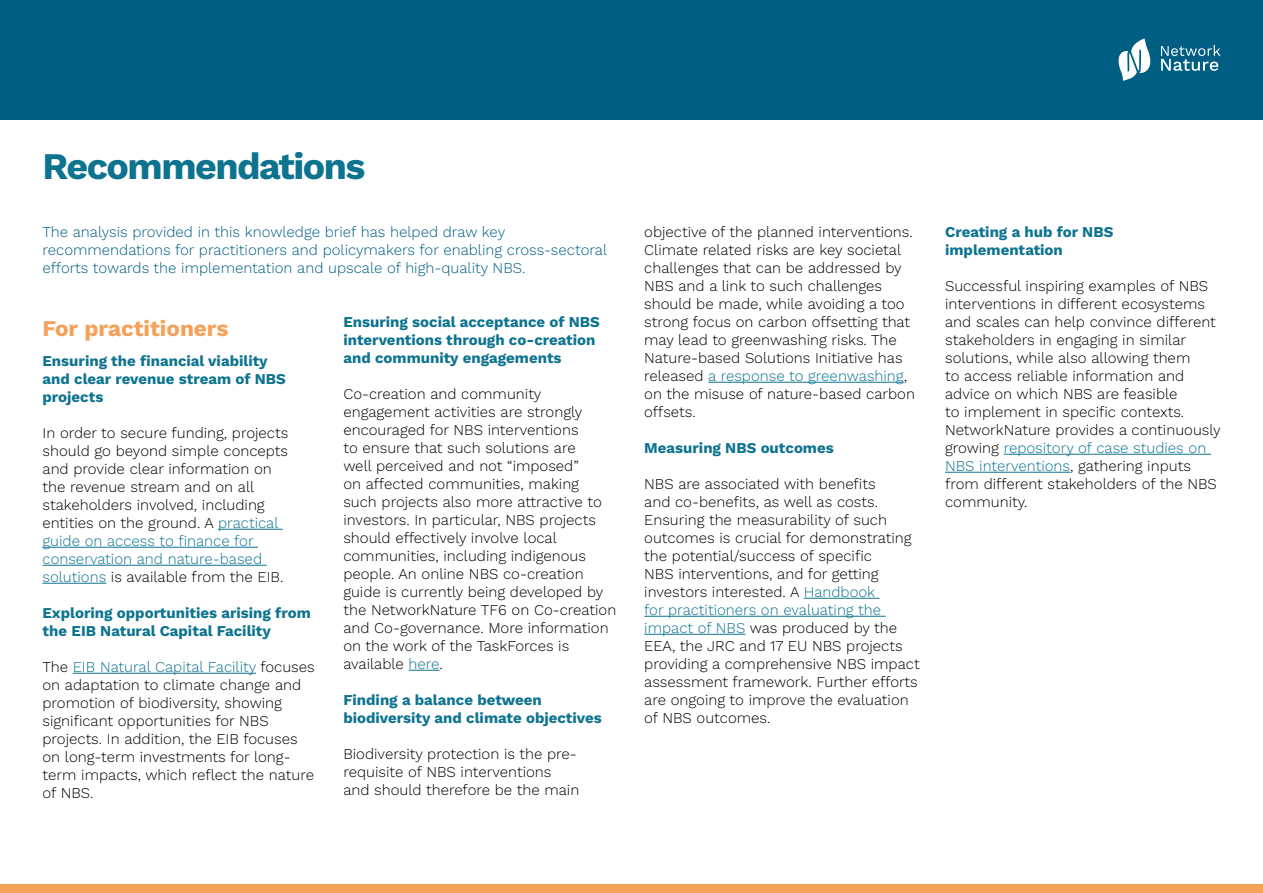
<style>
.page{position:relative;width:1263px;height:893px;background:#fff}
.page>*{position:absolute;margin:0;border:0;box-sizing:border-box;transform-origin:0 0}
.H01{font:700 37.5px "Work Sans";letter-spacing:-.04em;color:#0d738f}
.H02{font:700 22.5px "Work Sans";color:#f6a15a}
.RAW{font:300 15px/18px "Work Sans";color:#000}
.RAW-2{font:700 15px/18px "Work Sans";color:#0d738f}
.RAW-3{font:300 15px/18px "Work Sans";color:#005e82}
.s1{color:#0d738f}
</style>
<div class="page">
<div style="left:0;top:0;width:1263px;height:119px;background:#005e82"></div>
<div style="left:0;top:884px;width:1263px;height:9px;background:#f6a15a"></div>
<svg style="left:1161px;top:45px;width:59px;height:26px"></svg>
<svg style="left:1118px;top:38px;width:33px;height:43px"></svg>
<hr style="left:218px;top:529px;width:65px;height:1px;background:#0d738f">
<hr style="left:43px;top:547px;width:215px;height:1px;background:#0d738f">
<hr style="left:43px;top:565px;width:224px;height:1px;background:#0d738f">
<hr style="left:43px;top:583px;width:63px;height:1px;background:#0d738f">
<hr style="left:73px;top:673px;width:183px;height:1px;background:#0d738f">
<hr style="left:409px;top:670px;width:31px;height:1px;background:#0d738f">
<hr style="left:708px;top:382px;width:196px;height:1px;background:#0d738f">
<hr style="left:804px;top:598px;width:75px;height:1px;background:#0d738f">
<hr style="left:644px;top:616px;width:242px;height:1px;background:#0d738f">
<hr style="left:644px;top:634px;width:101px;height:1px;background:#0d738f">
<hr style="left:1004px;top:454px;width:207px;height:1px;background:#0d738f">
<hr style="left:945px;top:472px;width:125px;height:1px;background:#0d738f">
<p class="H01" style="left:43px;top:138px;width:325px">Recommendations</p>
<p class="RAW-3" style="left:43px;top:222px;width:566px">The analysis provided in this knowledge brief has helped draw key recommendations for practitioners and policymakers for enabling cross-sectoral efforts towards the implementation and upscale of high-quality NBS.</p>
<p class="H02" style="left:43px;top:311px;width:187px">For practitioners</p>
<p class="RAW-2" style="left:43px;top:351px;width:245px">Ensuring the financial viability and clear revenue stream of NBS projects</p>
<p class="RAW" style="left:43px;top:423px;width:247px">In order to secure funding, projects should go beyond simple concepts and provide clear information on the revenue stream and on all stakeholders involved, including entities on the ground. A <span class="s1">practical guide on access to finance for conservation and nature-based solutions</span> is available from the EIB.</p>
<p class="RAW-2" style="left:43px;top:603px;width:270px">Exploring opportunities arising from the EIB Natural Capital Facility</p>
<p class="RAW" style="left:43px;top:657px;width:274px">The <span class="s1">EIB Natural Capital Facility</span> focuses on adaptation to climate change and promotion of biodiversity, showing significant opportunities for NBS projects. In addition, the EIB focuses on long-term investments for long&shy;term impacts, which reflect the nature of NBS.</p>
<p class="RAW-2" style="left:343px;top:312px;width:258px">Ensuring social acceptance of NBS interventions through co-creation and community engagements</p>
<p class="RAW" style="left:343px;top:384px;width:274px">Co-creation and community engagement activities are strongly encouraged for NBS interventions<br>to ensure that such solutions are<br>well perceived and not “imposed”<br>on affected communities, making<br>such projects also more attractive to investors. In particular, NBS projects should effectively involve local communities, including indigenous people. An online NBS co-creation guide is currently being developed by the NetworkNature TF6 on Co-creation and Co-governance. More information on the work of the TaskForces is available <span class="s1">here</span>.</p>
<p class="RAW-2" style="left:343px;top:690px;width:260px">Finding a balance between biodiversity and climate objectives</p>
<p class="RAW" style="left:343px;top:744px;width:237px">Biodiversity protection is the pre&shy;requisite of NBS interventions and should therefore be the main</p>
<p class="RAW" style="left:644px;top:222px;width:272px">objective of the planned interventions.<br>Climate related risks are key societal challenges that can be addressed by NBS and a link to such challenges should be made, while avoiding a too strong focus on carbon offsetting that may lead to greenwashing risks. The Nature-based Solutions Initiative has released <span class="s1">a response to greenwashing</span>, on the misuse of nature-based carbon offsets.</p>
<p class="RAW-2" style="left:644px;top:438px;width:191px">Measuring NBS outcomes</p>
<p class="RAW" style="left:644px;top:474px;width:277px">NBS are associated with benefits<br>and co-benefits, as well as costs.<br>Ensuring the measurability of such outcomes is crucial for demonstrating the potential/success of specific<br>NBS interventions, and for getting investors interested. A <span class="s1">Handbook<br>for practitioners on evaluating the impact of NBS</span> was produced by the EEA, the JRC and 17 EU NBS projects providing a comprehensive NBS impact assessment framework. Further efforts are ongoing to improve the evaluation of NBS outcomes.</p>
<p class="RAW-2" style="left:945px;top:222px;width:170px">Creating a hub for NBS implementation</p>
<p class="RAW" style="left:945px;top:276px;width:277px">Successful inspiring examples of NBS interventions in different ecosystems and scales can help convince different stakeholders in engaging in similar solutions, while also allowing them<br>to access reliable information and advice on which NBS are feasible<br>to implement in specific contexts.<br>NetworkNature provides a continuously growing <span class="s1">repository of case studies on NBS interventions</span>, gathering inputs from different stakeholders of the NBS community.</p>
</div>
